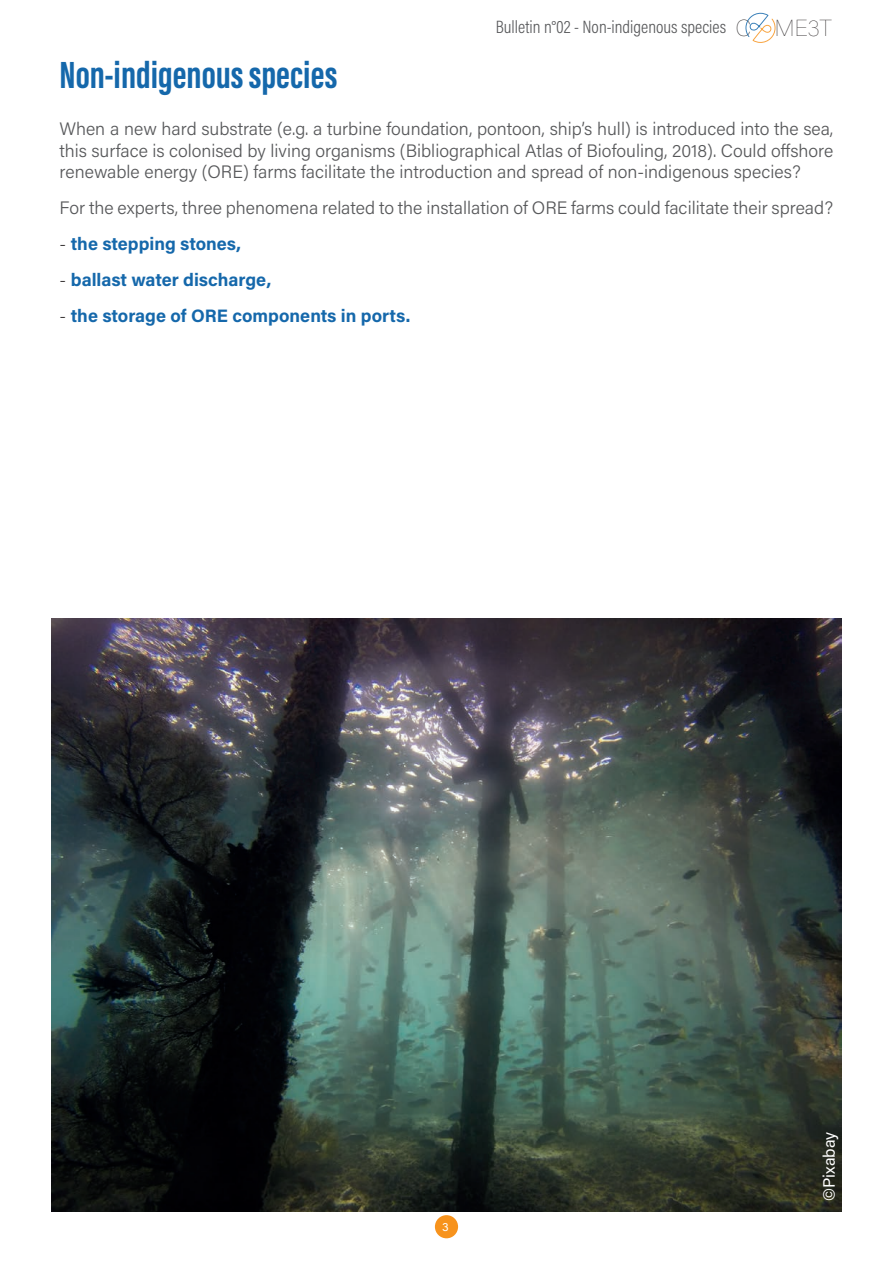
<style>
.page{position:relative;width:893px;height:1263px;background:#fff}
.page>*{position:absolute;margin:0;border:0;box-sizing:border-box;transform-origin:0 0}
.t1{font:700 39px "Acumin Pro Extra Cond";color:#1568ab}
.t2{font:300 18px/21.6px "Acumin Pro";color:#57585a;text-align:justify}
.t3{font:700 18px "Acumin Pro";color:#1568ab}
.t4{font:300 18px "Acumin Pro Cond";color:#57585a}
.t5{font:16.5px "Acumin Pro";color:#fff}
.t6{font:12px "Acumin Pro";color:#fff}
.s1{font-family:"Acumin Pro";font-weight:100;font-size:23.1px;color:#231f20}
.s2{font-weight:200;color:#231f20}
</style>
<div class="page">
<div style="left:435px;top:1215px;width:23px;height:23px;background:#f7931d;border-radius:50%"></div>
<svg style="left:745px;top:13px;width:30px;height:30px"></svg>
<img style="left:51px;top:619px;width:791px;height:593px">
<p class="t4" style="left:496px;top:16px;width:337px">Bulletin n°02 - Non-indigenous species <span class="s1">C ME3T</span></p>
<h1 class="t1" style="left:60px;top:51px;width:279px">Non-indigenous species</h1>
<p class="t2" style="left:60px;top:117px;width:775px">When a new hard substrate (e.g. a turbine foundation, pontoon, ship’s hull) is introduced into the sea, this surface is colonised by living organisms (Bibliographical Atlas of Biofouling, 2018). Could offshore renewable energy (ORE) farms facilitate the introduction and spread of non-indigenous species?</p>
<p class="t2" style="left:60px;top:196px;width:775px">For the experts, three phenomena related to the installation of ORE farms could facilitate their spread?</p>
<p class="t3" style="left:60px;top:231px;width:183px"><span class="s2">-</span> the stepping stones,</p>
<p class="t3" style="left:60px;top:267px;width:213px"><span class="s2">-</span> ballast water discharge,</p>
<p class="t3" style="left:60px;top:303px;width:352px"><span class="s2">-</span> the storage of ORE components in ports.</p>
<p class="t6" style="left:442px;top:1218px;width:8px">3</p>
<p class="t5" style="left:818px;top:1201px;width:71px;rotate:-90deg">©Pixabay</p>
</div>
